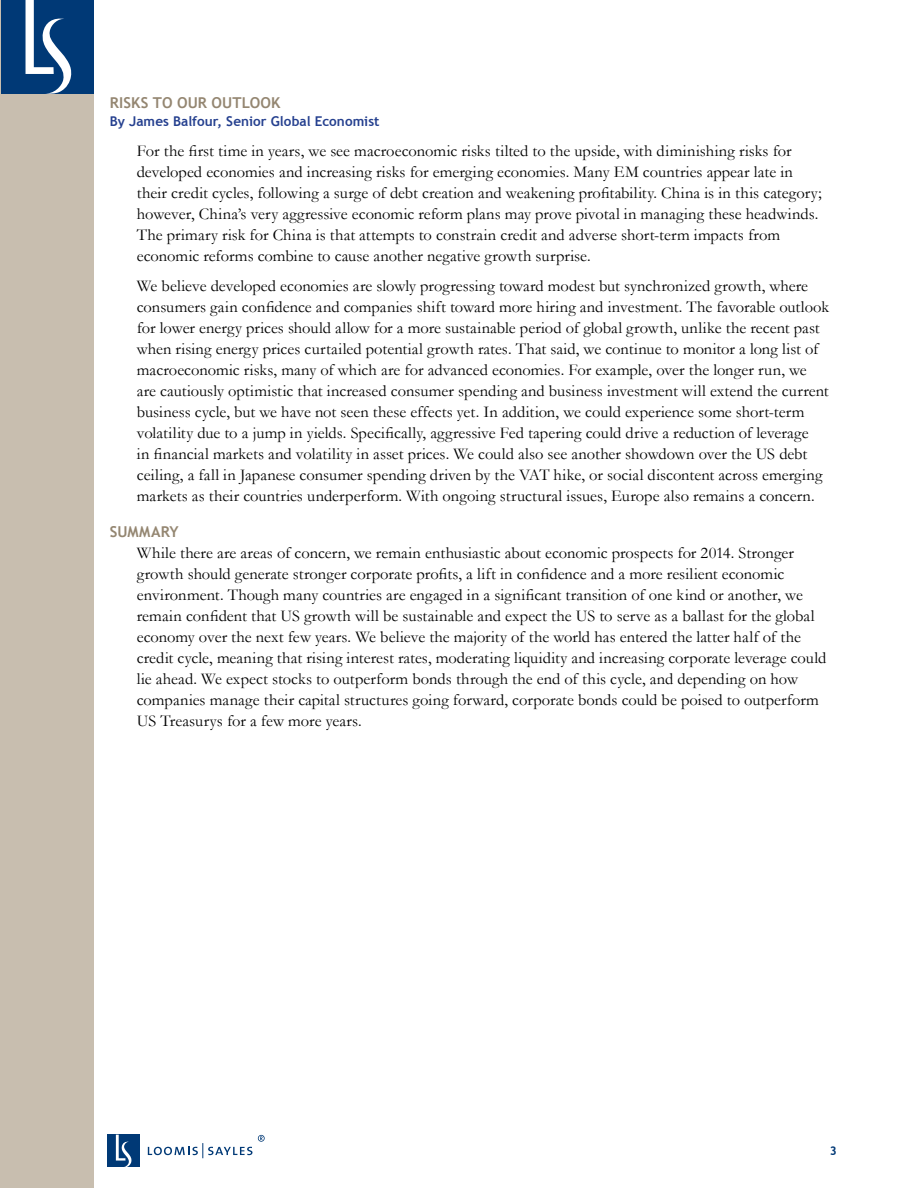
<style>
.page{position:relative;width:918px;height:1188px;background:#fff}
.page>*{position:absolute;margin:0;border:0;box-sizing:border-box;transform-origin:0 0}
.t1{font:16.5px/21px "Garamond";letter-spacing:.005em;color:#000}
.t2{font:700 15px "Trebuchet MS";letter-spacing:.005em;color:#948671}
.t3{font:700 13.5px "Trebuchet MS";letter-spacing:.005em;color:#25408f}
.t4{font:700 12px "Trebuchet MS";color:#003976}
</style>
<div class="page">
<div style="left:0;top:0;width:94px;height:1188px;background:#c8beaf"></div>
<div style="left:1px;top:0;width:93px;height:93px;background:#003976"></div>
<svg style="left:26px;top:0;width:46px;height:94px"></svg>
<div style="left:107px;top:1135px;width:33px;height:32px;background:#003976"></div>
<svg style="left:116px;top:1135px;width:16px;height:32px"></svg>
<svg style="left:148px;top:1143px;width:104px;height:15px"></svg>
<svg style="left:258px;top:1135px;width:7px;height:7px"></svg>
<p class="t2" style="left:110px;top:93px;width:172px">Risks to Our Outlook</p>
<p class="t3" style="left:110px;top:113px;width:271px">By James Balfour, Senior Global Economist</p>
<p class="t1" style="left:137px;top:140px;width:686px">For the first time in years, we see macroeconomic risks tilted to the upside, with diminishing risks for developed economies and increasing risks for emerging economies. Many EM countries appear late in their credit cycles, following a surge of debt creation and weakening profitability. China is in this category; however, China’s very aggressive economic reform plans may prove pivotal in managing these headwinds.<br>The primary risk for China is that attempts to constrain credit and adverse short-term impacts from economic reforms combine to cause another negative growth surprise.</p>
<p class="t1" style="left:137px;top:275px;width:694px">We believe developed economies are slowly progressing toward modest but synchronized growth, where consumers gain confidence and companies shift toward more hiring and investment. The favorable outlook for lower energy prices should allow for a more sustainable period of global growth, unlike the recent past when rising energy prices curtailed potential growth rates. That said, we continue to monitor a long list of macroeconomic risks, many of which are for advanced economies. For example, over the longer run, we are cautiously optimistic that increased consumer spending and business investment will extend the current business cycle, but we have not seen these effects yet. In addition, we could experience some short-term volatility due to a jump in yields. Specifically, aggressive Fed tapering could drive a reduction of leverage<br>in financial markets and volatility in asset prices. We could also see another showdown over the US debt ceiling, a fall in Japanese consumer spending driven by the VAT hike, or social discontent across emerging markets as their countries underperform. With ongoing structural issues, Europe also remains a concern.</p>
<p class="t2" style="left:110px;top:522px;width:71px">Summary</p>
<p class="t1" style="left:137px;top:542px;width:691px">While there are areas of concern, we remain enthusiastic about economic prospects for 2014. Stronger growth should generate stronger corporate profits, a lift in confidence and a more resilient economic environment. Though many countries are engaged in a significant transition of one kind or another, we remain confident that US growth will be sustainable and expect the US to serve as a ballast for the global economy over the next few years. We believe the majority of the world has entered the latter half of the credit cycle, meaning that rising interest rates, moderating liquidity and increasing corporate leverage could lie ahead. We expect stocks to outperform bonds through the end of this cycle, and depending on how companies manage their capital structures going forward, corporate bonds could be poised to outperform US Treasurys for a few more years.</p>
<p class="t4" style="left:830px;top:1143px;width:9px">3</p>
</div>
